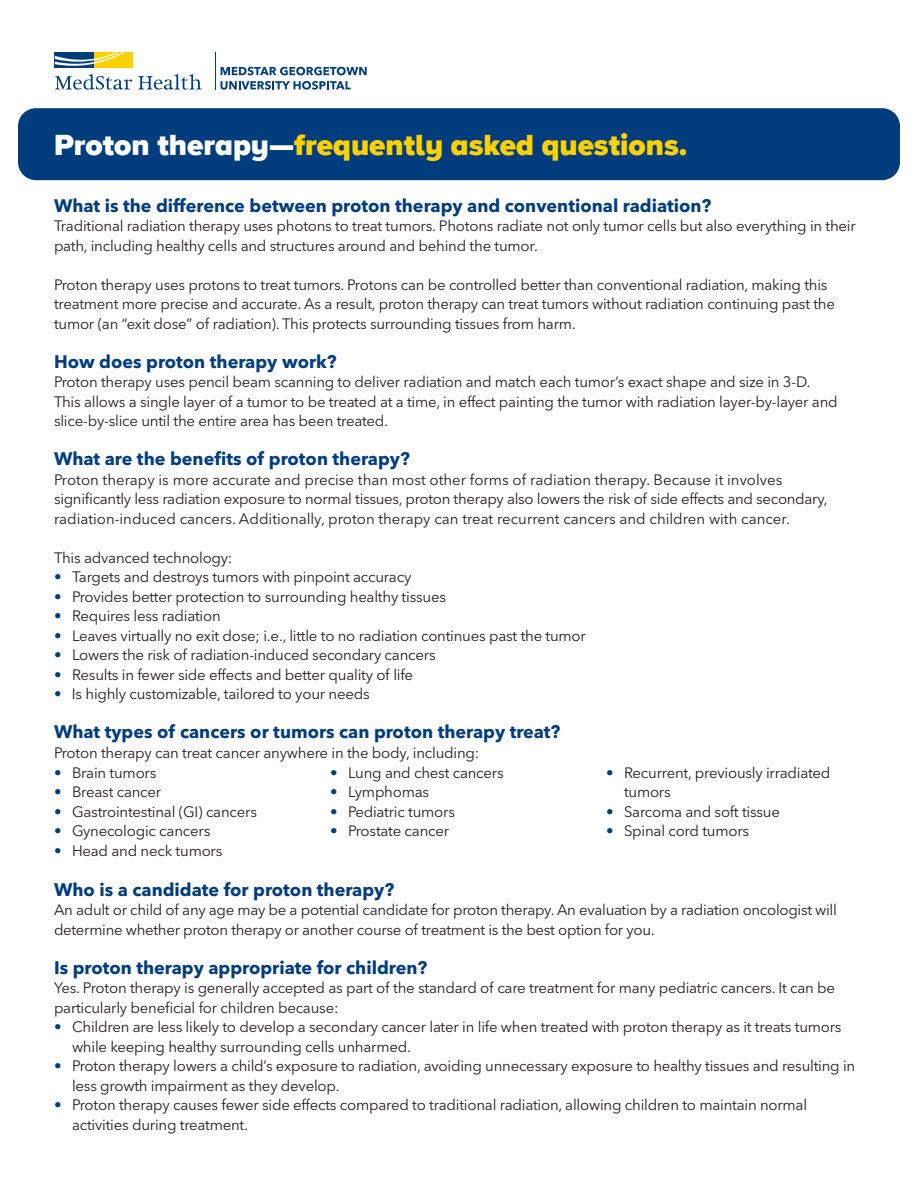
<style>
.page{position:relative;width:918px;height:1188px;background:#fff}
.page>*{position:absolute;margin:0;border:0;box-sizing:border-box;transform-origin:0 0}
.t1{font:900 30px "Proxima Nova A";color:#fed105}
.subhead{font:700 18px "Avenir Next LT Pro";color:#013d7d}
.text{font:15px/19.5px "Avenir Next LT Pro";letter-spacing:-.015em;color:#231f20}
.s1{color:#fff}
.s2{color:#013d7d}
</style>
<div class="page">
<div style="left:18px;top:108px;width:882px;height:72px;background:#013d7d;border-radius:18px"></div>
<svg style="left:221px;top:67px;width:146px;height:8px"></svg>
<svg style="left:220px;top:81px;width:131px;height:9px"></svg>
<hr style="left:215px;top:52px;width:1px;height:38px;background:#013d7d">
<svg style="left:55px;top:74px;width:77px;height:16px"></svg>
<svg style="left:138px;top:74px;width:64px;height:16px"></svg>
<div style="left:94px;top:52px;width:39px;height:16px;background:#fed105"></div>
<div style="left:55px;top:52px;width:39px;height:16px;background:#013d7d"></div>
<svg style="left:55px;top:52px;width:70px;height:14px"></svg>
<p class="t1" style="left:54px;top:122px;width:635px"><span class="s1">Proton therapy—</span>frequently asked questions.</p>
<p class="subhead" style="left:54px;top:194px;width:659px">What is the difference between proton therapy and conventional radiation?</p>
<p class="text" style="left:54px;top:216px;width:803px">Traditional radiation therapy uses photons to treat tumors. Photons radiate not only tumor cells but also everything in their path, including healthy cells and structures around and behind the tumor.</p>
<p class="text" style="left:54px;top:275px;width:783px">Proton therapy uses protons to treat tumors. Protons can be controlled better than conventional radiation, making this treatment more precise and accurate. As a result, proton therapy can treat tumors without radiation continuing past the tumor (an “exit dose” of radiation). This protects surrounding tissues from harm.</p>
<p class="subhead" style="left:54px;top:350px;width:284px">How does proton therapy work?</p>
<p class="text" style="left:54px;top:372px;width:785px">Proton therapy uses pencil beam scanning to deliver radiation and match each tumor’s exact shape and size in 3-D.<br>This allows a single layer of a tumor to be treated at a time, in effect painting the tumor with radiation layer-by-layer and slice-by-slice until the entire area has been treated.</p>
<p class="subhead" style="left:54px;top:448px;width:358px">What are the benefits of proton therapy?</p>
<p class="text" style="left:54px;top:470px;width:775px">Proton therapy is more accurate and precise than most other forms of radiation therapy. Because it involves significantly less radiation exposure to normal tissues, proton therapy also lowers the risk of side effects and secondary, radiation-induced cancers. Additionally, proton therapy can treat recurrent cancers and children with cancer.</p>
<p class="text" style="left:54px;top:548px;width:180px">This advanced technology:</p>
<p class="text" style="left:54px;top:567px;width:359px"><span class="s2">•</span> Targets and destroys tumors with pinpoint accuracy</p>
<p class="text" style="left:54px;top:587px;width:394px"><span class="s2">•</span> Provides better protection to surrounding healthy tissues</p>
<p class="text" style="left:54px;top:606px;width:168px"><span class="s2">•</span> Requires less radiation</p>
<p class="text" style="left:54px;top:626px;width:534px"><span class="s2">•</span> Leaves virtually no exit dose; i.e., little to no radiation continues past the tumor</p>
<p class="text" style="left:54px;top:645px;width:383px"><span class="s2">•</span> Lowers the risk of radiation-induced secondary cancers</p>
<p class="text" style="left:54px;top:665px;width:361px"><span class="s2">•</span> Results in fewer side effects and better quality of life</p>
<p class="text" style="left:54px;top:684px;width:317px"><span class="s2">•</span> Is highly customizable, tailored to your needs</p>
<p class="subhead" style="left:54px;top:721px;width:508px">What types of cancers or tumors can proton therapy treat?</p>
<p class="text" style="left:54px;top:743px;width:427px">Proton therapy can treat cancer anywhere in the body, including:</p>
<p class="text" style="left:54px;top:763px;width:104px"><span class="s2">•</span> Brain tumors</p>
<p class="text" style="left:54px;top:782px;width:109px"><span class="s2">•</span> Breast cancer</p>
<p class="text" style="left:54px;top:802px;width:205px"><span class="s2">•</span> Gastrointestinal (GI) cancers</p>
<p class="text" style="left:54px;top:821px;width:158px"><span class="s2">•</span> Gynecologic cancers</p>
<p class="text" style="left:54px;top:841px;width:170px"><span class="s2">•</span> Head and neck tumors</p>
<p class="text" style="left:330px;top:763px;width:175px"><span class="s2">•</span> Lung and chest cancers</p>
<p class="text" style="left:330px;top:782px;width:101px"><span class="s2">•</span> Lymphomas</p>
<p class="text" style="left:330px;top:802px;width:127px"><span class="s2">•</span> Pediatric tumors</p>
<p class="text" style="left:330px;top:821px;width:121px"><span class="s2">•</span> Prostate cancer</p>
<p class="text" style="left:624px;top:763px;width:208px;text-indent:-18px"><span class="s2">•</span> Recurrent, previously irradiated tumors</p>
<p class="text" style="left:606px;top:802px;width:176px"><span class="s2">•</span> Sarcoma and soft tissue</p>
<p class="text" style="left:606px;top:821px;width:145px"><span class="s2">•</span> Spinal cord tumors</p>
<p class="subhead" style="left:54px;top:878px;width:342px">Who is a candidate for proton therapy?</p>
<p class="text" style="left:54px;top:900px;width:784px">An adult or child of any age may be a potential candidate for proton therapy. An evaluation by a radiation oncologist will determine whether proton therapy or another course of treatment is the best option for you.</p>
<p class="subhead" style="left:54px;top:956px;width:375px">Is proton therapy appropriate for children?</p>
<p class="text" style="left:54px;top:978px;width:783px">Yes. Proton therapy is generally accepted as part of the standard of care treatment for many pediatric cancers. It can be particularly beneficial for children because:</p>
<p class="text" style="left:72px;top:1017px;width:771px;text-indent:-18px"><span class="s2">•</span> Children are less likely to develop a secondary cancer later in life when treated with proton therapy as it treats tumors while keeping healthy surrounding cells unharmed.</p>
<p class="text" style="left:72px;top:1056px;width:785px;text-indent:-18px"><span class="s2">•</span> Proton therapy lowers a child’s exposure to radiation, avoiding unnecessary exposure to healthy tissues and resulting in less growth impairment as they develop.</p>
<p class="text" style="left:72px;top:1095px;width:737px;text-indent:-18px"><span class="s2">•</span> Proton therapy causes fewer side effects compared to traditional radiation, allowing children to maintain normal activities during treatment.</p>
</div>
